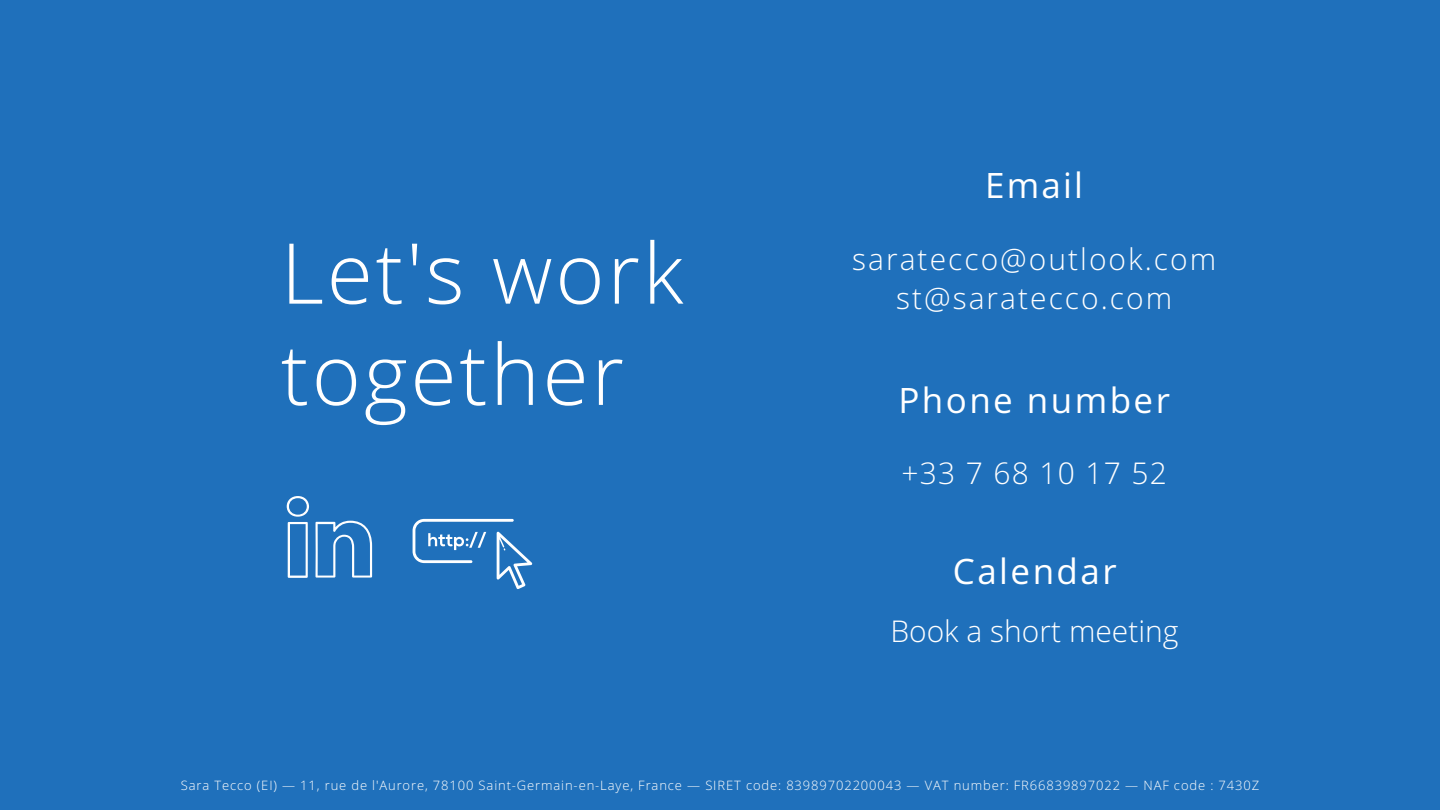
<style>
.page{position:relative;width:1440px;height:810px;background:#1f70bb}
.page>*{position:absolute;margin:0;border:0;box-sizing:border-box;transform-origin:0 0}
.t1{font:300 84px/101.2px "Open Sans Hebrew";letter-spacing:.035em;color:#fff}
.t2{font:35px "Open Sans Hebrew";letter-spacing:.07em;color:#fff}
.t3{font:300 30px/39px "Open Sans Hebrew";letter-spacing:.07em;color:#fff;text-align:center}
.t4{font:300 30px "Open Sans Hebrew";color:#fff}
.t5{font:300 13px "Open Sans Hebrew";letter-spacing:.07em;color:#fff}
</style>
<div class="page">
<svg style="left:413px;top:519px;width:119px;height:70px"></svg>
<svg style="left:287px;top:496px;width:22px;height:82px"></svg>
<svg style="left:316px;top:521px;width:56px;height:57px"></svg>
<h2 class="t2" style="left:985px;top:161px;width:99px">Email</h2>
<h1 class="t1" style="left:281px;top:220px;width:404px">Let's work together</h1>
<h3 class="t3" style="left:852px;top:239px;width:365px">saratecco@outlook.com st@saratecco.com</h3>
<h2 class="t2" style="left:898px;top:375px;width:273px">Phone number</h2>
<h3 class="t3" style="left:901px;top:453px;width:267px">+33 7 68 10 17 52</h3>
<h2 class="t2" style="left:953px;top:546px;width:165px">Calendar</h2>
<h3 class="t4" style="left:890px;top:610px;width:290px">Book a short meeting</h3>
<p class="t5" style="left:181px;top:776px;width:1080px">Sara Tecco (EI) — 11, rue de l'Aurore, 78100 Saint-Germain-en-Laye, France — SIRET code: 83989702200043 — VAT number: FR66839897022 — NAF code : 7430Z</p>
</div>
